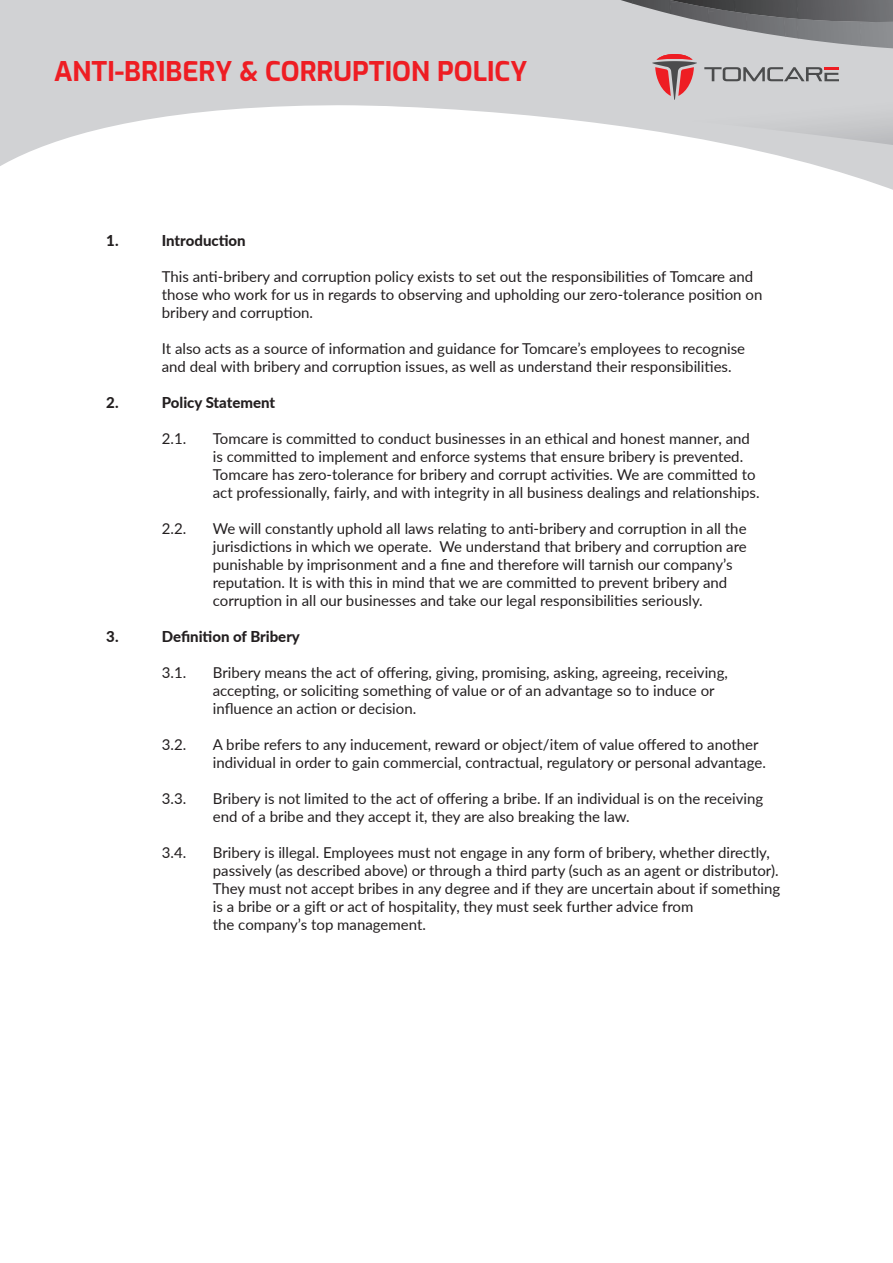
<style>
.page{position:relative;width:893px;height:1263px;background:#fff}
.page>*{position:absolute;margin:0;border:0;box-sizing:border-box;transform-origin:0 0}
.t1{font:700 27px "Exo";color:#ee1d23}
.t2{font:15px/18px "Lato";color:#231f20}
.t3{font:800 15px "Lato";color:#231f20}
</style>
<div class="page">
<svg style="left:732px;top:145px;width:161px;height:45px"></svg>
<svg style="left:0;top:145px;width:46px;height:21px"></svg>
<svg style="left:0;top:0;width:893px;height:145px"></svg>
<svg style="left:0;top:59px;width:419px;height:82px"></svg>
<svg style="left:489px;top:0;width:404px;height:100px;background:#b9b6b9"></svg>
<p class="t1" style="left:54px;top:51px;width:475px">ANTI-BRIBERY &amp; CORRUPTION POLICY</p>
<p class="t3" style="left:106px;top:229px;width:14px">1.</p>
<p class="t3" style="left:162px;top:229px;width:85px">Introduction</p>
<p class="t2" style="left:162px;top:267px;width:602px">This anti-bribery and corruption policy exists to set out the responsibilities of Tomcare and those who work for us in regards to observing and upholding our zero-tolerance position on bribery and corruption.</p>
<p class="t2" style="left:162px;top:339px;width:585px">It also acts as a source of information and guidance for Tomcare’s employees to recognise and deal with bribery and corruption issues, as well as understand their responsibilities.</p>
<p class="t3" style="left:106px;top:391px;width:14px">2.</p>
<p class="t3" style="left:162px;top:391px;width:115px">Policy Statement</p>
<p class="t2" style="left:162px;top:429px;width:26px">2.1.</p>
<p class="t2" style="left:213px;top:429px;width:548px">Tomcare is committed to conduct businesses in an ethical and honest manner, and is committed to implement and enforce systems that ensure bribery is prevented.<br>Tomcare has zero-tolerance for bribery and corrupt activities. We are committed to act professionally, fairly, and with integrity in all business dealings and relationships.</p>
<p class="t2" style="left:162px;top:519px;width:26px">2.2.</p>
<p class="t2" style="left:213px;top:519px;width:535px">We will constantly uphold all laws relating to anti-bribery and corruption in all the jurisdictions in which we operate. We understand that bribery and corruption are punishable by imprisonment and a fine and therefore will tarnish our company’s reputation. It is with this in mind that we are committed to prevent bribery and corruption in all our businesses and take our legal responsibilities seriously.</p>
<p class="t3" style="left:106px;top:625px;width:14px">3.</p>
<p class="t3" style="left:162px;top:625px;width:140px">Definition of Bribery</p>
<p class="t2" style="left:162px;top:663px;width:26px">3.1.</p>
<p class="t2" style="left:213px;top:663px;width:517px">Bribery means the act of offering, giving, promising, asking, agreeing, receiving, accepting, or soliciting something of value or of an advantage so to induce or influence an action or decision.</p>
<p class="t2" style="left:162px;top:735px;width:26px">3.2.</p>
<p class="t2" style="left:213px;top:735px;width:555px">A bribe refers to any inducement, reward or object/item of value offered to another individual in order to gain commercial, contractual, regulatory or personal advantage.</p>
<p class="t2" style="left:162px;top:789px;width:26px">3.3.</p>
<p class="t2" style="left:213px;top:789px;width:552px">Bribery is not limited to the act of offering a bribe. If an individual is on the receiving end of a bribe and they accept it, they are also breaking the law.</p>
<p class="t2" style="left:162px;top:843px;width:26px">3.4.</p>
<p class="t2" style="left:213px;top:843px;width:569px">Bribery is illegal. Employees must not engage in any form of bribery, whether directly, passively (as described above) or through a third party (such as an agent or distributor).<br>They must not accept bribes in any degree and if they are uncertain about if something is a bribe or a gift or act of hospitality, they must seek further advice from<br>the company’s top management.</p>
</div>
